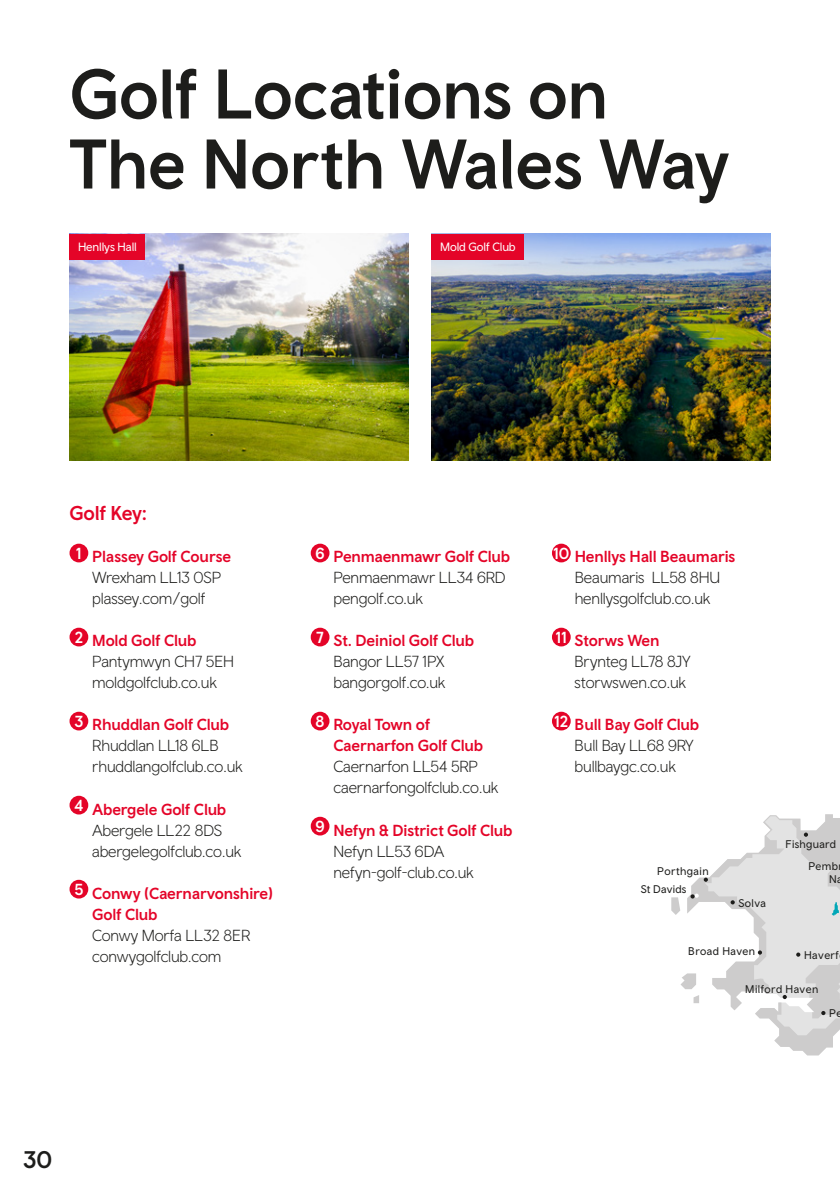
<style>
.page{position:relative;width:840px;height:1191px;background:#fff}
.page>*{position:absolute;margin:0;border:0;box-sizing:border-box;transform-origin:0 0}
.t1{font:500 70px "Wales Sans Body";letter-spacing:-.01em;color:#1d1d1b}
.t2{font:500 70px "Wales Sans Headline";letter-spacing:-.005em;color:#1d1d1b}
.t3{font:500 24px "Wales Sans Body";color:#1d1d1b}
.t4{font:500 20px "Wales Sans Body";letter-spacing:-.01em;color:#e40428}
.t5{font:300 16px/21px "Wales Sans Body";letter-spacing:-.01em;color:#1d1d1b}
.t6{font:500 16px/21px "Wales Sans Body";letter-spacing:-.01em;color:#e40428}
.t7{font:12px "Wales Sans Body";letter-spacing:-.01em;color:#fff}
.t8{font:11.2px/12.4px "Wales Sans Body";letter-spacing:.035em;color:#1d1d1b}
.s1{font-family:"Wales Sans Headline"}
.s2{font-weight:500;color:#e40428}
</style>
<div class="page">
<img style="left:69px;top:234px;width:339px;height:227px">
<div style="left:69px;top:234px;width:76px;height:25px;background:#e40428"></div>
<img style="left:431px;top:234px;width:339px;height:227px">
<div style="left:431px;top:234px;width:93px;height:25px;background:#e40428"></div>
<div style="left:69px;top:543px;width:19px;height:19px;background:#e40428;border-radius:50%"></div>
<div style="left:69px;top:627px;width:19px;height:19px;background:#e40428;border-radius:50%"></div>
<div style="left:69px;top:711px;width:19px;height:19px;background:#e40428;border-radius:50%"></div>
<div style="left:69px;top:795px;width:19px;height:19px;background:#e40428;border-radius:50%"></div>
<div style="left:69px;top:879px;width:19px;height:19px;background:#e40428;border-radius:50%"></div>
<div style="left:310px;top:543px;width:19px;height:19px;background:#e40428;border-radius:50%"></div>
<div style="left:310px;top:627px;width:19px;height:19px;background:#e40428;border-radius:50%"></div>
<div style="left:310px;top:711px;width:19px;height:19px;background:#e40428;border-radius:50%"></div>
<div style="left:310px;top:816px;width:19px;height:19px;background:#e40428;border-radius:50%"></div>
<div style="left:551px;top:543px;width:19px;height:19px;background:#e40428;border-radius:50%"></div>
<div style="left:551px;top:627px;width:19px;height:19px;background:#e40428;border-radius:50%"></div>
<div style="left:551px;top:711px;width:19px;height:19px;background:#e40428;border-radius:50%"></div>
<svg style="left:671px;top:814px;width:168px;height:241px"></svg>
<h1 class="t2" style="left:69px;top:52px;width:540px">Golf Locations on</h1>
<h1 class="t1" style="left:69px;top:122px;width:660px"><span class="s1">The</span> North Wales Way</h1>
<p class="t7" style="left:78px;top:239px;width:60px">Henllys Hall</p>
<p class="t7" style="left:440px;top:239px;width:77px">Mold Golf Club</p>
<p class="t4" style="left:69px;top:501px;width:79px">Golf Key:</p>
<p class="t5" style="left:92px;top:546px;width:140px;text-indent:-16px"><sup>1</sup> <span class="s2">Plassey Golf Course<br></span>Wrexham LL13 0SP plassey.com/golf</p>
<p class="t5" style="left:92px;top:630px;width:143px;text-indent:-18px"><sup>2</sup> <span class="s2">Mold Golf Club<br></span>Pantymwyn CH7 5EH moldgolfclub.co.uk</p>
<p class="t5" style="left:92px;top:714px;width:152px;text-indent:-18px"><sup>3</sup> <span class="s2">Rhuddlan Golf Club<br></span>Rhuddlan LL18 6LB rhuddlangolfclub.co.uk</p>
<p class="t5" style="left:92px;top:798px;width:151px;text-indent:-18px"><sup>4</sup> <span class="s2">Abergele Golf Club<br></span>Abergele LL22 8DS abergelegolfclub.co.uk</p>
<p class="t6" style="left:92px;top:882px;width:182px;text-indent:-18px"><sup>5</sup> Conwy (Caernarvonshire)<br>Golf Club</p>
<p class="t5" style="left:92px;top:924px;width:159px">Conwy Morfa LL32 8ER conwygolfclub.com</p>
<p class="t5" style="left:333px;top:546px;width:178px;text-indent:-18px"><sup>6</sup> <span class="s2">Penmaenmawr Golf Club<br></span>Penmaenmawr LL34 6RD pengolf.co.uk</p>
<p class="t5" style="left:333px;top:630px;width:142px;text-indent:-17px"><sup>7</sup> <span class="s2">St. Deiniol Golf Club<br></span>Bangor LL57 1PX bangorgolf.co.uk</p>
<p class="t6" style="left:333px;top:714px;width:151px;text-indent:-18px"><sup>8</sup> Royal Town of<br>Caernarfon Golf Club</p>
<p class="t5" style="left:333px;top:756px;width:166px">Caernarfon LL54 5RP caernarfongolfclub.co.uk</p>
<p class="t5" style="left:333px;top:819px;width:180px;text-indent:-18px"><sup>9</sup> <span class="s2">Nefyn &amp; District Golf Club<br></span>Nefyn LL53 6DA nefyn-golf-club.co.uk</p>
<p class="t5" style="left:553px;top:546px;width:183px;text-align:center"><sup>10</sup> <span class="s2">Henllys Hall Beaumaris<br></span>Beaumaris LL58 8HU henllysgolfclub.co.uk</p>
<p class="t5" style="left:574px;top:630px;width:117px;text-indent:-19px"><sup>11</sup> <span class="s2">Storws Wen<br></span>Brynteg LL78 8JY storwswen.co.uk</p>
<p class="t5" style="left:574px;top:714px;width:126px;text-indent:-20px"><sup>12</sup> <span class="s2">Bull Bay Golf Club<br></span>Bull Bay LL68 9RY bullbaygc.co.uk</p>
<p class="t8" style="left:640px;top:861px;width:69px;line-height:18.2px;text-indent:16px">Porthgain<br>St Davids</p>
<p class="t8" style="left:738px;top:896px;width:29px">Solva</p>
<p class="t8" style="left:688px;top:944px;width:68px">Broad Haven</p>
<p class="t8" style="left:785px;top:837px;width:52px">Fishguard</p>
<p class="t8" style="left:828px;top:860px;width:15px;text-indent:-21px">Pemb<br>Na</p>
<p class="t8" style="left:803px;top:948px;width:36px">Haverf</p>
<p class="t8" style="left:744px;top:982px;width:75px">Milford Haven</p>
<p class="t8" style="left:828px;top:1006px;width:15px">Pe</p>
<h2 class="t3" style="left:23px;top:1144px;width:31px">30</h2>
</div>
